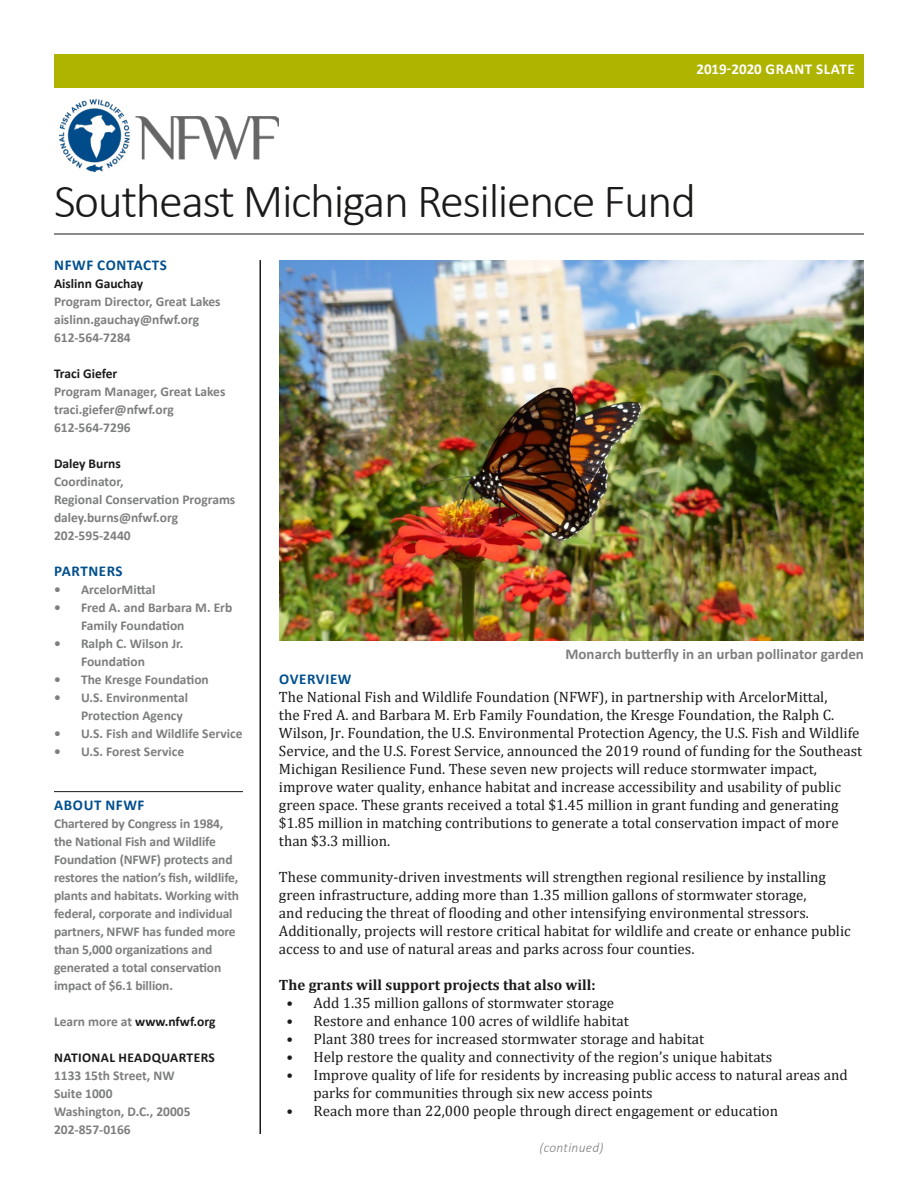
<style>
.page{position:relative;width:918px;height:1188px;background:#fff}
.page>*{position:absolute;margin:0;border:0;box-sizing:border-box;transform-origin:0 0}
.t1{font:300 48px "Calibri";letter-spacing:-.03em;color:#1c1b1a}
.t2{font:15px/18px "Cambria";color:#1c1b1a}
.t3{font:700 15px "Calibri";color:#7d7f7f}
.t4{font:700 15px "Cambria";color:#1c1b1a}
.t5{font:700 15px "Calibri";letter-spacing:.04em;color:#004f8e}
.t6{font:700 15px "Calibri";letter-spacing:.02em;color:#fff}
.t7{font:700 13.5px/18px "Calibri";letter-spacing:-.01em;color:#7d7f7f}
.t8{font:700 13.5px "Calibri";color:#1c1b1a}
.t9{font:700 13.5px/18px "Calibri";letter-spacing:.02em;color:#1c1b1a}
.t10{font:italic 300 13.5px "Calibri";letter-spacing:.02em;color:#7d7f7f}
.s1{color:#7d7f7f}
</style>
<div class="page">
<img style="left:60px;top:100px;width:219px;height:71px">
<hr style="left:54px;top:234px;width:810px;height:1px;background:#1c1b1a">
<div style="left:54px;top:54px;width:810px;height:33px;background:#afb400"></div>
<hr style="left:260px;top:260px;width:1px;height:874px;background:#1c1b1a">
<hr style="left:54px;top:791px;width:189px;height:1px;background:#1c1b1a">
<img style="left:279px;top:260px;width:585px;height:380px">
<p class="t6" style="left:696px;top:59px;width:160px">2019-2020 GRANT SLATE</p>
<p class="t1" style="left:54px;top:171px;width:644px">Southeast Michigan Resilience Fund</p>
<p class="t5" style="left:54px;top:254px;width:114px">NFWF CONTACTS</p>
<p class="t8" style="left:54px;top:274px;width:91px">Aislinn Gauchay</p>
<p class="t7" style="left:54px;top:292px;width:168px">Program Director, Great Lakes</p>
<p class="t7" style="left:54px;top:310px;width:147px">aislinn.gauchay@nfwf.org</p>
<p class="t7" style="left:54px;top:328px;width:78px">612-564-7284</p>
<p class="t8" style="left:54px;top:364px;width:65px">Traci Giefer</p>
<p class="t7" style="left:54px;top:382px;width:173px">Program Manager, Great Lakes</p>
<p class="t7" style="left:54px;top:400px;width:121px">traci.giefer@nfwf.org</p>
<p class="t7" style="left:54px;top:418px;width:78px">612-564-7296</p>
<p class="t8" style="left:54px;top:454px;width:68px">Daley Burns</p>
<p class="t7" style="left:54px;top:472px;width:183px">Coordinator,<br>Regional Conservation Programs</p>
<p class="t7" style="left:54px;top:508px;width:126px">daley.burns@nfwf.org</p>
<p class="t7" style="left:54px;top:526px;width:78px">202-595-2440</p>
<p class="t5" style="left:54px;top:560px;width:70px">PARTNERS</p>
<p class="t7" style="left:54px;top:580px;width:103px">• ArcelorMittal</p>
<p class="t7" style="left:81px;top:598px;width:153px;text-indent:-27px">• Fred A. and Barbara M. Erb<br>Family Foundation</p>
<p class="t7" style="left:81px;top:634px;width:104px;text-indent:-27px">• Ralph C. Wilson Jr.<br>Foundation</p>
<p class="t7" style="left:54px;top:670px;width:156px">• The Kresge Foundation</p>
<p class="t7" style="left:81px;top:688px;width:109px;text-indent:-27px">• U.S. Environmental<br>Protection Agency</p>
<p class="t7" style="left:54px;top:724px;width:190px">• U.S. Fish and Wildlife Service</p>
<p class="t7" style="left:54px;top:742px;width:132px">• U.S. Forest Service</p>
<p class="t5" style="left:54px;top:794px;width:92px">ABOUT NFWF</p>
<p class="t7" style="left:54px;top:814px;width:187px">Chartered by Congress in 1984, the National Fish and Wildlife<br>Foundation (NFWF) protects and restores the nation’s fish, wildlife, plants and habitats. Working with federal, corporate and individual partners, NFWF has funded more than 5,000 organizations and generated a total conservation impact of $6.1 billion.</p>
<p class="t8" style="left:54px;top:1012px;width:163px"><span class="s1">Learn more at</span> www.nfwf.org</p>
<p class="t9" style="left:54px;top:1048px;width:162px">NATIONAL HEADQUARTERS<br><span class="s1">1133 15th Street, NW</span></p>
<p class="t7" style="left:54px;top:1084px;width:60px">Suite 1000</p>
<p class="t7" style="left:54px;top:1102px;width:138px">Washington, D.C., 20005<br>202-857-0166</p>
<p class="t3" style="left:565px;top:644px;width:300px">Monarch butterfly in an urban pollinator garden</p>
<p class="t5" style="left:279px;top:668px;width:74px">OVERVIEW</p>
<p class="t2" style="left:279px;top:688px;width:585px">The National Fish and Wildlife Foundation (NFWF), in partnership with ArcelorMittal,<br>the Fred A. and Barbara M. Erb Family Foundation, the Kresge Foundation, the Ralph C.<br>Wilson, Jr. Foundation, the U.S. Environmental Protection Agency, the U.S. Fish and Wildlife Service, and the U.S. Forest Service, announced the 2019 round of funding for the Southeast Michigan Resilience Fund. These seven new projects will reduce stormwater impact, improve water quality, enhance habitat and increase accessibility and usability of public green space. These grants received a total $1.45 million in grant funding and generating $1.85 million in matching contributions to generate a total conservation impact of more than $3.3 million.</p>
<p class="t2" style="left:279px;top:868px;width:573px">These community-driven investments will strengthen regional resilience by installing green infrastructure, adding more than 1.35 million gallons of stormwater storage,<br>and reducing the threat of flooding and other intensifying environmental stressors.<br>Additionally, projects will restore critical habitat for wildlife and create or enhance public access to and use of natural areas and parks across four counties.</p>
<p class="t4" style="left:279px;top:974px;width:318px">The grants will support projects that also will:</p>
<p class="t2" style="left:286px;top:994px;width:329px">• Add 1.35 million gallons of stormwater storage</p>
<p class="t2" style="left:286px;top:1012px;width:344px">• Restore and enhance 100 acres of wildlife habitat</p>
<p class="t2" style="left:286px;top:1030px;width:419px">• Plant 380 trees for increased stormwater storage and habitat</p>
<p class="t2" style="left:286px;top:1048px;width:487px">• Help restore the quality and connectivity of the region’s unique habitats</p>
<p class="t2" style="left:314px;top:1066px;width:536px;text-indent:-27px">• Improve quality of life for residents by increasing public access to natural areas and parks for communities through six new access points</p>
<p class="t2" style="left:286px;top:1102px;width:493px">• Reach more than 22,000 people through direct engagement or education</p>
<p class="t10" style="left:539px;top:1139px;width:66px">(continued)</p>
</div>
